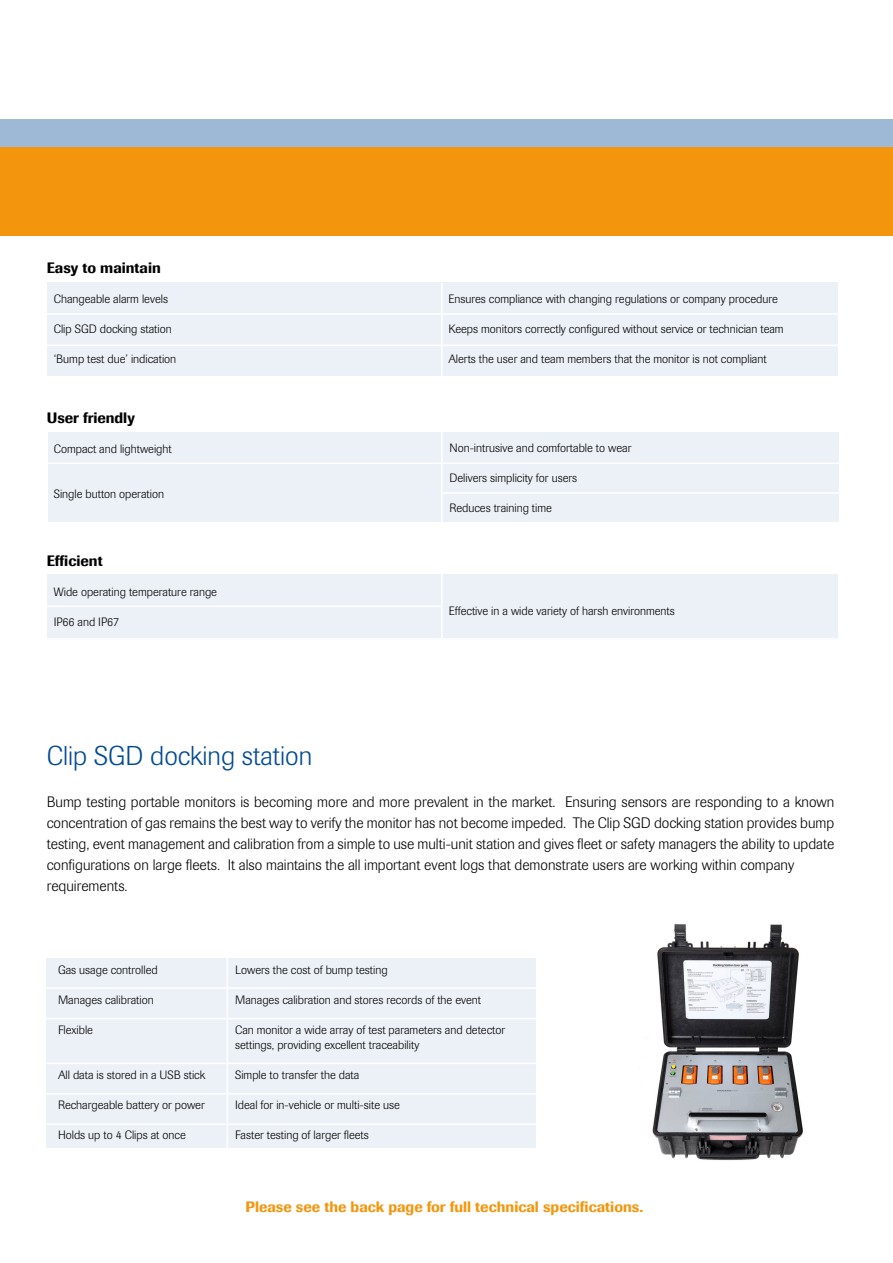
<style>
.page{position:relative;width:893px;height:1263px;background:#fff}
.page>*{position:absolute;margin:0;border:0;box-sizing:border-box;transform-origin:0 0}
.t1{font:300 27px "Imago";color:#004a93}
.t2{font:300 15px/21px "Imago";color:#000}
.t3{font:500 15px "Imago";color:#f4960d}
.t4{font:500 15px "Imago";color:#000}
.t5{font:300 12px/15px "Imago";color:#000}
</style>
<div class="page">
<div style="left:0;top:147px;width:893px;height:89px;background:#f4960d"></div>
<div style="left:0;top:119px;width:893px;height:28px;background:#9eb9d5"></div>
<div style="left:47px;top:574px;width:791px;height:66px;background:#ecf1f7"></div>
<div style="left:48px;top:432px;width:791px;height:90px;background:#ecf1f7"></div>
<div style="left:47px;top:283px;width:791px;height:93px;background:#ecf1f7"></div>
<hr style="left:44px;top:313px;width:834px;height:2px;background:#fff">
<hr style="left:45px;top:605px;width:397px;height:2px;background:#fff">
<hr style="left:43px;top:463px;width:803px;height:1px;background:#fff">
<hr style="left:441px;top:283px;width:2px;height:454px;background:#fff">
<div style="left:47px;top:958px;width:489px;height:190px;background:#ecf1f7"></div>
<hr style="left:227px;top:950px;width:1px;height:198px;background:#fff">
<hr style="left:41px;top:987px;width:503px;height:2px;background:#fff">
<hr style="left:42px;top:1018px;width:503px;height:1px;background:#fff">
<hr style="left:40px;top:1063px;width:505px;height:1px;background:#fff">
<hr style="left:39px;top:1093px;width:505px;height:1px;background:#fff">
<hr style="left:38px;top:638px;width:808px;height:2px;background:#fff">
<hr style="left:40px;top:345px;width:834px;height:1px;background:#fff">
<hr style="left:442px;top:492px;width:436px;height:2px;background:#fff">
<img style="left:652px;top:924px;width:151px;height:237px">
<hr style="left:47px;top:1123px;width:505px;height:2px;background:#fff">
<p class="t4" style="left:47px;top:259px;width:116px">Easy to maintain</p>
<p class="t5" style="left:54px;top:292px;width:116px">Changeable alarm levels</p>
<p class="t5" style="left:54px;top:322px;width:119px">Clip SGD docking station</p>
<p class="t5" style="left:54px;top:352px;width:124px">‘Bump test due’ indication</p>
<p class="t4" style="left:47px;top:409px;width:90px">User friendly</p>
<p class="t5" style="left:54px;top:442px;width:119px">Compact and lightweight</p>
<p class="t5" style="left:54px;top:487px;width:112px">Single button operation</p>
<p class="t4" style="left:47px;top:551px;width:57px">Efficient</p>
<p class="t5" style="left:54px;top:584px;width:165px">Wide operating temperature range</p>
<p class="t5" style="left:54px;top:614px;width:67px">IP66 and IP67</p>
<p class="t5" style="left:448px;top:292px;width:331px">Ensures compliance with changing regulations or company procedure</p>
<p class="t5" style="left:448px;top:322px;width:337px">Keeps monitors correctly configured without service or technician team</p>
<p class="t5" style="left:448px;top:352px;width:320px">Alerts the user and team members that the monitor is not compliant</p>
<p class="t5" style="left:449px;top:441px;width:184px">Non-intrusive and comfortable to wear</p>
<p class="t5" style="left:449px;top:471px;width:129px">Delivers simplicity for users</p>
<p class="t5" style="left:449px;top:501px;width:104px">Reduces training time</p>
<p class="t5" style="left:449px;top:604px;width:227px">Effective in a wide variety of harsh environments</p>
<h1 class="t1" style="left:47px;top:741px;width:267px">Clip SGD docking station</h1>
<p class="t2" style="left:47px;top:792px;width:789px">Bump testing portable monitors is becoming more and more prevalent in the market. Ensuring sensors are responding to a known concentration of gas remains the best way to verify the monitor has not become impeded. The Clip SGD docking station provides bump testing, event management and calibration from a simple to use multi-unit station and gives fleet or safety managers the ability to update configurations on large fleets. It also maintains the all important event logs that demonstrate users are working within company requirements.</p>
<p class="t5" style="left:58px;top:962px;width:101px">Gas usage controlled</p>
<p class="t5" style="left:58px;top:992px;width:97px">Manages calibration</p>
<p class="t5" style="left:58px;top:1022px;width:36px">Flexible</p>
<p class="t5" style="left:58px;top:1067px;width:149px">All data is stored in a USB stick</p>
<p class="t5" style="left:58px;top:1097px;width:148px">Rechargeable battery or power</p>
<p class="t5" style="left:58px;top:1127px;width:129px">Holds up to 4 Clips at once</p>
<p class="t5" style="left:235px;top:962px;width:154px">Lowers the cost of bump testing</p>
<p class="t5" style="left:235px;top:992px;width:247px">Manages calibration and stores records of the event</p>
<p class="t5" style="left:235px;top:1022px;width:272px">Can monitor a wide array of test parameters and detector settings, providing excellent traceability</p>
<p class="t5" style="left:235px;top:1067px;width:126px">Simple to transfer the data</p>
<p class="t5" style="left:235px;top:1097px;width:166px">Ideal for in-vehicle or multi-site use</p>
<p class="t5" style="left:235px;top:1127px;width:135px">Faster testing of larger fleets</p>
<p class="t3" style="left:246px;top:1197px;width:399px">Please see the back page for full technical specifications.</p>
</div>
